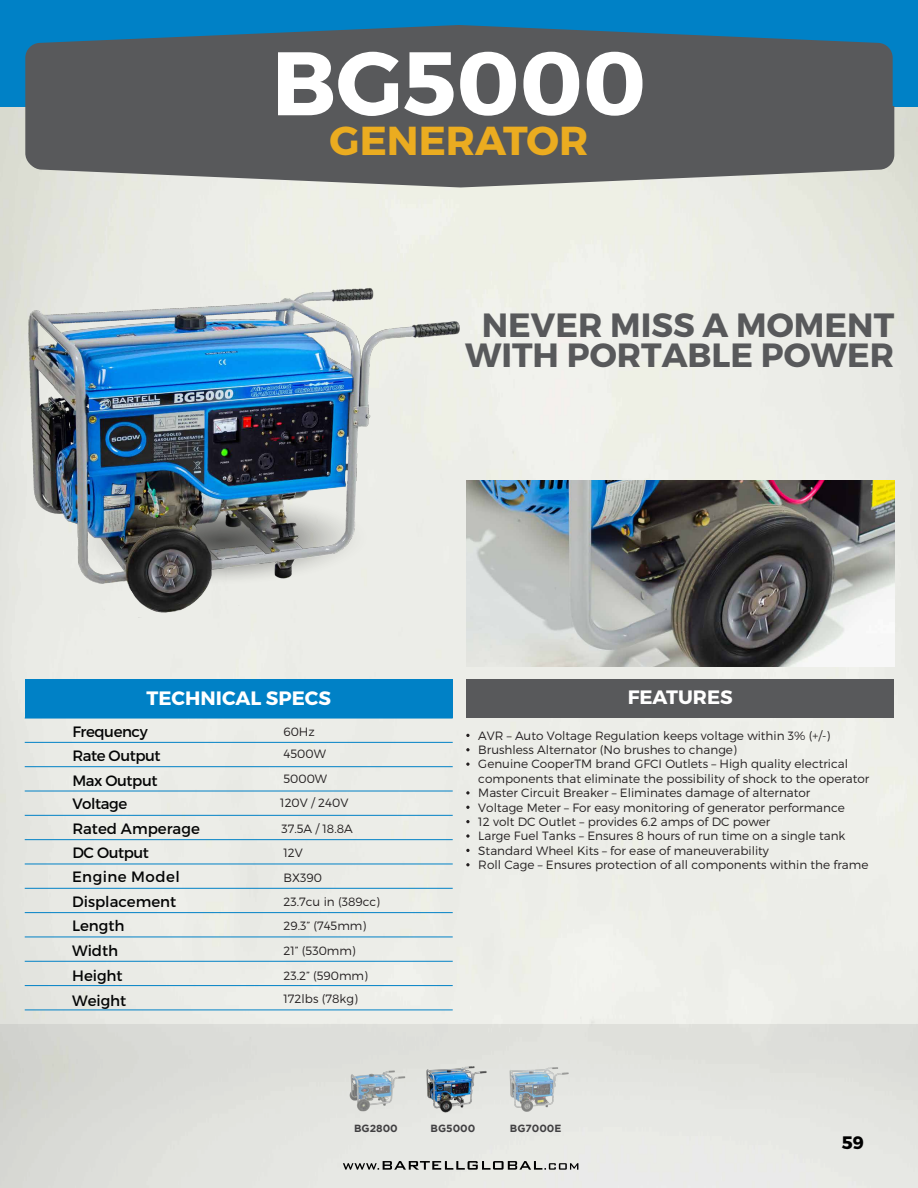
<style>
.page{position:relative;width:918px;height:1188px;background:#fff}
.page>*{position:absolute;margin:0;border:0;box-sizing:border-box;transform-origin:0 0}
.t1{font:700 90px "Montserrat";color:#fff}
.t2{font:700 40.35px "Montserrat";color:#ebac20}
.t3{font:700 33.6px/30px "Montserrat";color:#58595b;text-align:center}
.t4{font:700 19.35px "Montserrat";color:#fff}
.t5{font:700 18px "Montserrat";color:#000}
.t6{font:15px/24.8px "Montserrat";letter-spacing:-.005em;color:#040505}
.t7{font:15px/24.5px "Montserrat";letter-spacing:-.03em;color:#040505}
.t8{font:300 12px/14.4px "Montserrat";color:#231f20}
.t9{font:700 10.35px "Gotham";color:#414042}
</style>
<div class="page">
<img style="left:0;top:107px;width:918px;height:917px">
<div style="left:0;top:1024px;width:918px;height:164px;background:linear-gradient(to right,#dbdcd7,#e8e9e5)"></div>
<svg style="left:343px;top:1161px;width:235px;height:9px;background:#999a97"></svg>
<div style="left:0;top:0;width:917px;height:106px;background:#0081c6"></div>
<svg style="left:25px;top:25px;width:868px;height:161px;background:#596267"></svg>
<img style="left:509px;top:1067px;width:59px;height:46px">
<img style="left:427px;top:1067px;width:60px;height:45px">
<img style="left:350px;top:1070px;width:56px;height:42px">
<img style="left:25px;top:287px;width:438px;height:330px">
<div style="left:25px;top:679px;width:428px;height:39px;background:#0081c6"></div>
<hr style="left:25px;top:718px;width:428px;height:1px;background:#0081c6">
<hr style="left:25px;top:742px;width:428px;height:1px;background:#0081c6">
<hr style="left:25px;top:766px;width:428px;height:1px;background:#0081c6">
<hr style="left:25px;top:791px;width:428px;height:1px;background:#0081c6">
<hr style="left:25px;top:815px;width:428px;height:1px;background:#0081c6">
<hr style="left:25px;top:839px;width:428px;height:1px;background:#0081c6">
<hr style="left:25px;top:864px;width:428px;height:1px;background:#0081c6">
<hr style="left:25px;top:888px;width:428px;height:1px;background:#0081c6">
<hr style="left:25px;top:912px;width:428px;height:1px;background:#0081c6">
<hr style="left:25px;top:937px;width:428px;height:1px;background:#0081c6">
<hr style="left:25px;top:961px;width:428px;height:1px;background:#0081c6">
<hr style="left:25px;top:985px;width:428px;height:1px;background:#0081c6">
<hr style="left:25px;top:1010px;width:428px;height:1px;background:#0081c6">
<div style="left:466px;top:679px;width:428px;height:39px;background:#58595b"></div>
<svg style="left:466px;top:734px;width:4px;height:3px"></svg>
<svg style="left:466px;top:748px;width:4px;height:3px"></svg>
<svg style="left:466px;top:763px;width:4px;height:3px"></svg>
<svg style="left:466px;top:791px;width:4px;height:4px"></svg>
<svg style="left:466px;top:849px;width:4px;height:3px"></svg>
<svg style="left:466px;top:863px;width:4px;height:3px"></svg>
<svg style="left:466px;top:834px;width:4px;height:4px"></svg>
<svg style="left:466px;top:820px;width:4px;height:3px"></svg>
<svg style="left:466px;top:806px;width:4px;height:3px"></svg>
<img style="left:467px;top:480px;width:427px;height:187px">
<h1 class="t1" style="left:272px;top:28px;width:376px">BG5000</h1>
<h2 class="t2" style="left:330px;top:115px;width:260px">GENERATOR</h2>
<h3 class="t3" style="left:465px;top:311px;width:431px">NEVER MISS A MOMENT<br>WITH PORTABLE POWER</h3>
<h3 class="t4" style="left:146px;top:687px;width:186px">TECHNICAL SPECS</h3>
<p class="t7" style="left:72px;top:719px;width:90px">Frequency<br>Rate Output<br>Max Output</p>
<p class="t8" style="left:284px;top:720px;width:44px;line-height:23px">60Hz<br>4500W</p>
<p class="t8" style="left:280px;top:767px;width:70px;line-height:23.9px">5000W<br>120V / 240V</p>
<p class="t8" style="left:284px;top:845px;width:21px">12V</p>
<p class="t7" style="left:72px;top:792px;width:56px">Voltage</p>
<p class="t7" style="left:72px;top:840px;width:78px">DC Output</p>
<p class="t6" style="left:72px;top:816px;width:129px">Rated Amperage</p>
<p class="t8" style="left:281px;top:821px;width:73px">37.5A / 18.8A</p>
<p class="t6" style="left:72px;top:865px;width:109px">Engine Model<br>Displacement</p>
<p class="t6" style="left:72px;top:913px;width:56px">Length<br>Width<br>Height<br>Weight</p>
<p class="t8" style="left:284px;top:865px;width:98px;line-height:24.5px">BX390<br>23.7cu in (389cc)</p>
<p class="t8" style="left:284px;top:943px;width:74px">21” (530mm)</p>
<p class="t8" style="left:284px;top:919px;width:84px">29.3” (745mm)</p>
<p class="t8" style="left:284px;top:964px;width:86px;line-height:23.2px">23.2” (590mm)<br>172lbs (78kg)</p>
<h3 class="t4" style="left:628px;top:685px;width:107px">FEATURES</h3>
<p class="t8" style="left:478px;top:728px;width:393px">AVR – Auto Voltage Regulation keeps voltage within 3% (+/-)<br>Brushless Alternator (No brushes to change)<br>Genuine CooperTM brand GFCI Outlets – High quality electrical components that eliminate the possibility of shock to the operator Master Circuit Breaker – Eliminates damage of alternator<br>Voltage Meter – For easy monitoring of generator performance<br>12 volt DC Outlet – provides 6.2 amps of DC power<br>Large Fuel Tanks – Ensures 8 hours of run time on a single tank Standard Wheel Kits – for ease of maneuverability<br>Roll Cage – Ensures protection of all components within the frame</p>
<p class="t9" style="left:354px;top:1122px;width:45px">BG2800</p>
<p class="t9" style="left:431px;top:1122px;width:46px">BG5000</p>
<p class="t9" style="left:510px;top:1122px;width:53px">BG7000E</p>
<h3 class="t5" style="left:842px;top:1128px;width:24px">59</h3>
</div>
